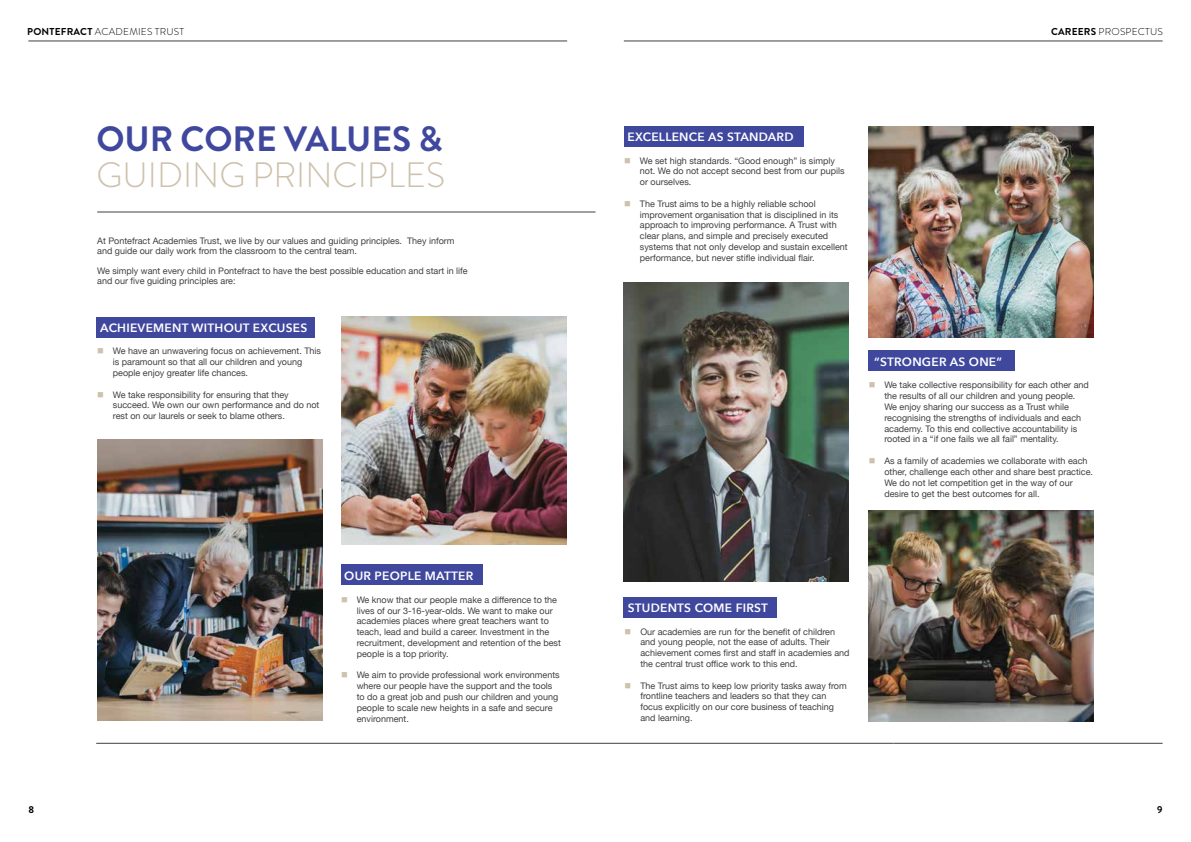
<style>
.page{position:relative;width:1191px;height:842px;background:#fff}
.page>*{position:absolute;margin:0;border:0;box-sizing:border-box;transform-origin:0 0}
.t1{font:300 35.2px "Brandon Grotesque";color:#cec1ad}
.t2{font:700 35.2px "Brandon Grotesque";color:#40489e}
.t3{font:600 12px "Avenir Next";letter-spacing:.02em;color:#fff}
.t4{font:300 10px "Brandon Grotesque";letter-spacing:.02em;color:#000}
.t5{font:700 10px "Brandon Grotesque";color:#000}
.t6{font:9px/10.8px "Helvetica Neue";color:#414042}
.s1{font-weight:700}
.s2{color:#cec1ad}
</style>
<div class="page">
<hr style="left:28px;top:41px;width:539px;height:1px;background:#414042">
<hr style="left:624px;top:41px;width:538px;height:1px;background:#414042">
<div style="left:868px;top:350px;width:147px;height:21px;background:#40489e"></div>
<div style="left:624px;top:598px;width:153px;height:20px;background:#40489e"></div>
<div style="left:341px;top:565px;width:141px;height:20px;background:#40489e"></div>
<img style="left:341px;top:317px;width:225px;height:228px">
<hr style="left:96px;top:743px;width:797px;height:1px;background:#414042">
<hr style="left:893px;top:743px;width:269px;height:1px;background:#414042">
<hr style="left:97px;top:211px;width:498px;height:1px;background:#414042">
<img style="left:98px;top:440px;width:225px;height:280px">
<div style="left:97px;top:317px;width:218px;height:20px;background:#40489e"></div>
<div style="left:624px;top:127px;width:179px;height:20px;background:#40489e"></div>
<img style="left:623px;top:282px;width:225px;height:299px">
<img style="left:868px;top:127px;width:225px;height:210px">
<img style="left:868px;top:511px;width:225px;height:210px">
<p class="t4" style="left:27px;top:25px;width:158px"><span class="s1">PONTEFRACT</span> ACADEMIES TRUST</p>
<h1 class="t2" style="left:96px;top:115px;width:347px">OUR CORE VALUES &amp;</h1>
<h1 class="t1" style="left:96px;top:151px;width:350px">GUIDING PRINCIPLES</h1>
<p class="t6" style="left:97px;top:237px;width:359px;line-height:10px">At Pontefract Academies Trust, we live by our values and guiding principles. They inform and guide our daily work from the classroom to the central team.</p>
<p class="t6" style="left:97px;top:267px;width:372px;line-height:10px">We simply want every child in Pontefract to have the best possible education and start in life and our five guiding principles are:</p>
<p class="t5" style="left:28px;top:802px;width:7px">8</p>
<h2 class="t3" style="left:100px;top:317px;width:209px">ACHIEVEMENT WITHOUT EXCUSES</h2>
<p class="t6" style="left:113px;top:346px;width:210px;text-indent:-16px"><span class="s2">■</span> We have an unwavering focus on achievement. This is paramount so that all our children and young people enjoy greater life chances.</p>
<p class="t6" style="left:113px;top:389px;width:208px;text-indent:-16px"><span class="s2">■</span> We take responsibility for ensuring that they succeed. We own our own performance and do not rest on our laurels or seek to blame others.</p>
<h2 class="t3" style="left:344px;top:565px;width:131px">OUR PEOPLE MATTER</h2>
<p class="t6" style="left:357px;top:595px;width:206px;text-indent:-16px"><span class="s2">■</span> We know that our people make a difference to the lives of our 3-16-year-olds. We want to make our academies places where great teachers want to teach, lead and build a career. Investment in the recruitment, development and retention of the best people is a top priority.</p>
<p class="t6" style="left:357px;top:670px;width:204px;text-indent:-16px"><span class="s2">■</span> We aim to provide professional work environments where our people have the support and the tools to do a great job and push our children and young people to scale new heights in a safe and secure environment.</p>
<p class="t4" style="left:1051px;top:25px;width:113px"><span class="s1">CAREERS</span> PROSPECTUS</p>
<h2 class="t3" style="left:627px;top:126px;width:168px">EXCELLENCE AS STANDARD</h2>
<p class="t6" style="left:640px;top:155px;width:206px;text-indent:-16px"><span class="s2">■</span> We set high standards. “Good enough” is simply not. We do not accept second best from our pupils or ourselves.</p>
<p class="t6" style="left:640px;top:199px;width:209px;text-indent:-16px"><span class="s2">■</span> The Trust aims to be a highly reliable school improvement organisation that is disciplined in its approach to improving performance. A Trust with clear plans, and simple and precisely executed systems that not only develop and sustain excellent performance, but never stifle individual flair.</p>
<h2 class="t3" style="left:874px;top:351px;width:129px">“STRONGER AS ONE”</h2>
<p class="t6" style="left:884px;top:380px;width:206px;text-indent:-16px"><span class="s2">■</span> We take collective responsibility for each other and the results of all our children and young people.<br>We enjoy sharing our success as a Trust while recognising the strengths of individuals and each academy. To this end collective accountability is rooted in a “if one fails we all fail” mentality.</p>
<p class="t6" style="left:884px;top:456px;width:210px;text-indent:-16px"><span class="s2">■</span> As a family of academies we collaborate with each other, challenge each other and share best practice.<br>We do not let competition get in the way of our desire to get the best outcomes for all.</p>
<h2 class="t3" style="left:628px;top:597px;width:142px">STUDENTS COME FIRST</h2>
<p class="t6" style="left:640px;top:626px;width:211px;text-indent:-16px"><span class="s2">■</span> Our academies are run for the benefit of children and young people, not the ease of adults. Their achievement comes first and staff in academies and the central trust office work to this end.</p>
<p class="t6" style="left:640px;top:680px;width:208px;text-indent:-16px"><span class="s2">■</span> The Trust aims to keep low priority tasks away from frontline teachers and leaders so that they can focus explicitly on our core business of teaching and learning.</p>
<p class="t5" style="left:1157px;top:802px;width:7px">9</p>
</div>
